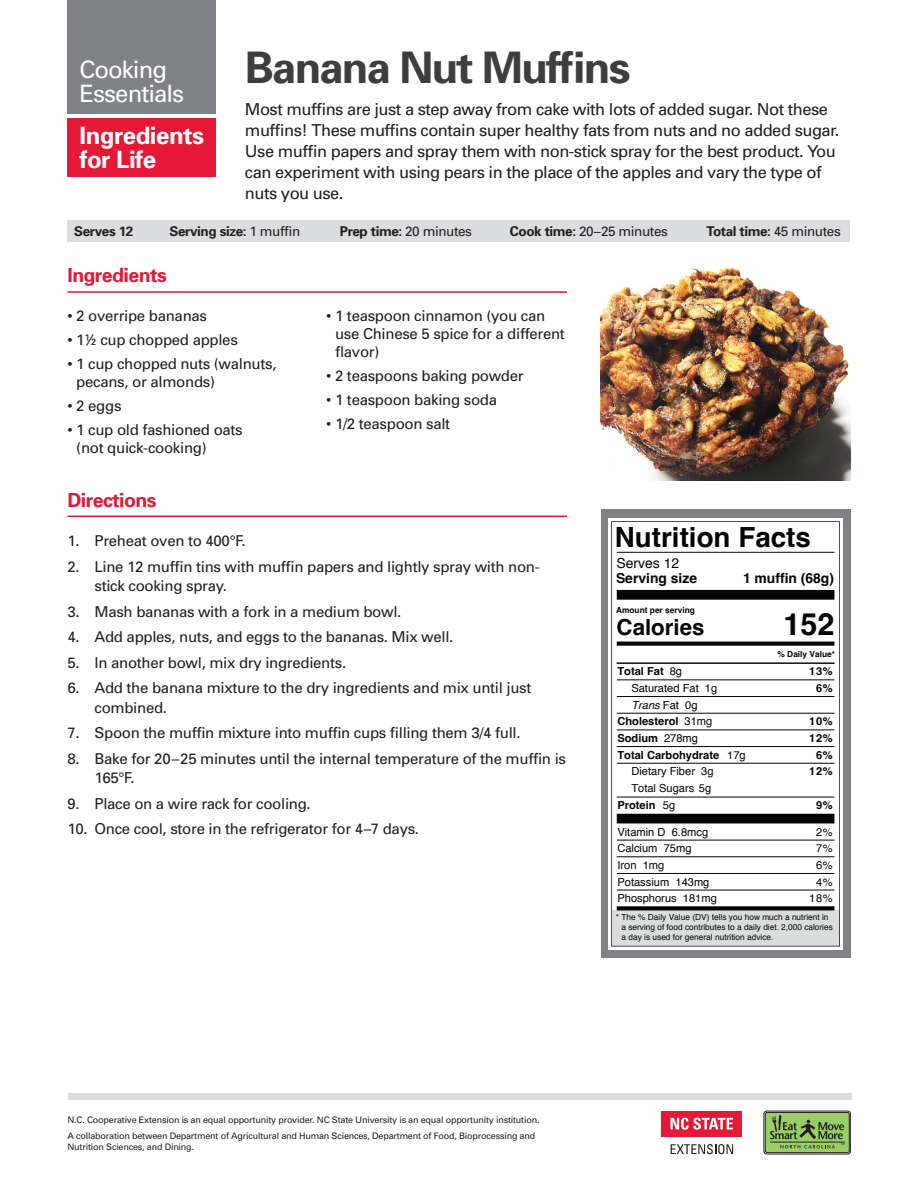
<style>
.page{position:relative;width:918px;height:1188px;background:#fff}
.page>*{position:absolute;margin:0;border:0;box-sizing:border-box;transform-origin:0 0}
.t1{font:700 43.5px "Univers";letter-spacing:-.04em;color:#3e3e3f}
.t2{font:700 30.6px "Helvetica";color:#050504}
.t3{font:700 27.75px "Helvetica";color:#050504}
.t4{font:700 24px/24px "Univers";letter-spacing:-.02em;color:#fff}
.t5{font:24px/24px "Univers";letter-spacing:-.04em;color:#fff}
.t6{font:700 22.2px "Helvetica";color:#050504}
.t7{font:700 19.5px "Univers";letter-spacing:-.03em;color:#e51836}
.t8{font:16.5px/21px "Univers";letter-spacing:-.03em;color:#231f20}
.t9{font:15px/18px "Univers";letter-spacing:-.02em;color:#231f20}
.t10{font:700 13.95px "Helvetica";color:#050504}
.t11{font:13.95px "Helvetica";color:#050504}
.t12{font:700 13.5px "Univers";letter-spacing:-.03em;color:#231f20}
.t13{font:13.5px "Univers";letter-spacing:-.03em;color:#231f20}
.t14{font:11.1px/16.6px "Helvetica";color:#050504}
.t15{font:700 11.1px/16.6px "Helvetica";color:#050504;text-align:right}
.t16{font:italic 11.1px "Helvetica";color:#050504}
.t17{font:9px/16.5px "Univers";letter-spacing:-.02em;color:#231f20}
.t18{font:8.4px/9.8px "Helvetica";color:#050504}
.t19{font:700 8.4px "Helvetica";color:#050504}
.s1{font-weight:400}
.s2{font-weight:700}
.s3{font-style:normal}
.s4{color:#201d1e}
</style>
<div class="page">
<div style="left:68px;top:220px;width:782px;height:21px;background:#dcdddf"></div>
<div style="left:68px;top:1094px;width:783px;height:6px;background:#dcdddf"></div>
<div style="left:68px;top:0;width:148px;height:113px;background:#808285"></div>
<div style="left:68px;top:118px;width:148px;height:59px;background:#e51836"></div>
<div style="left:661px;top:1111px;width:81px;height:25px;background:#e51836"></div>
<svg style="left:670px;top:1118px;width:63px;height:12px"></svg>
<svg style="left:671px;top:1144px;width:62px;height:10px"></svg>
<div style="left:764px;top:1111px;width:87px;height:43px;border:1px solid #231f20;border-radius:3px"></div>
<div style="left:765px;top:1112px;width:84px;height:41px;background:#99cd65;border-radius:2px"></div>
<div style="left:765px;top:1112px;width:85px;height:41px;border:1px solid #231f20;border-radius:2px"></div>
<svg style="left:770px;top:1115px;width:75px;height:33px"></svg>
<img style="left:601px;top:267px;width:249px;height:214px">
<div style="left:601px;top:509px;width:249px;height:448px;background:#808285"></div>
<div style="left:608px;top:518px;width:235px;height:431px;background:#fff"></div>
<svg style="left:611px;top:521px;width:229px;height:425px"></svg>
<hr style="left:617px;top:663px;width:217px;height:1px;background:#050504">
<hr style="left:617px;top:680px;width:217px;height:1px;background:#050504">
<hr style="left:617px;top:696px;width:217px;height:1px;background:#050504">
<hr style="left:617px;top:713px;width:217px;height:1px;background:#050504">
<hr style="left:617px;top:730px;width:217px;height:1px;background:#050504">
<hr style="left:617px;top:746px;width:217px;height:1px;background:#050504">
<hr style="left:617px;top:763px;width:217px;height:1px;background:#050504">
<hr style="left:617px;top:797px;width:217px;height:1px;background:#050504">
<hr style="left:617px;top:873px;width:217px;height:1px;background:#050504">
<hr style="left:617px;top:890px;width:217px;height:1px;background:#050504">
<div style="left:617px;top:814px;width:217px;height:9px;background:#050504"></div>
<hr style="left:617px;top:552px;width:217px;height:1px;background:#050504">
<hr style="left:617px;top:840px;width:217px;height:1px;background:#050504">
<hr style="left:617px;top:857px;width:217px;height:1px;background:#050504">
<svg style="left:617px;top:906px;width:217px;height:4px"></svg>
<hr style="left:68px;top:291px;width:499px;height:2px;background:#e51836">
<hr style="left:68px;top:516px;width:499px;height:1px;background:#e51836">
<h3 class="t5" style="left:80px;top:57px;width:106px">Cooking<br>Essentials</h3>
<h3 class="t4" style="left:80px;top:122px;width:126px">Ingredients for Life</h3>
<h1 class="t1" style="left:245px;top:39px;width:387px">Banana Nut Muffins</h1>
<p class="t8" style="left:245px;top:98px;width:596px">Most muffins are just a step away from cake with lots of added sugar. Not these muffins! These muffins contain super healthy fats from nuts and no added sugar.<br>Use muffin papers and spray them with non-stick spray for the best product. You can experiment with using pears in the place of the apples and vary the type of nuts you use.</p>
<p class="t12" style="left:74px;top:222px;width:61px">Serves 12</p>
<p class="t12" style="left:170px;top:222px;width:132px">Serving size: <span class="s1">1 muffin</span></p>
<p class="t12" style="left:340px;top:222px;width:134px">Prep time: <span class="s1">20 minutes</span></p>
<p class="t13" style="left:510px;top:222px;width:159px"><span class="s2">Cook time:</span> 20–25 minutes</p>
<p class="t12" style="left:706px;top:222px;width:136px">Total time: <span class="s1">45 minutes</span></p>
<h3 class="t7" style="left:68px;top:263px;width:101px">Ingredients</h3>
<p class="t9" style="left:68px;top:306px;width:141px">• 2 overripe bananas</p>
<p class="t9" style="left:68px;top:330px;width:172px">• 1½ cup chopped apples</p>
<p class="t9" style="left:76px;top:354px;width:202px;text-indent:-9px">• 1 cup chopped nuts (walnuts, pecans, or almonds)</p>
<p class="t9" style="left:68px;top:396px;width:55px">• 2 eggs</p>
<p class="t9" style="left:76px;top:420px;width:168px;text-indent:-9px">• 1 cup old fashioned oats (not quick-cooking)</p>
<p class="t9" style="left:335px;top:306px;width:231px;text-indent:-9px">• 1 teaspoon cinnamon (you can use Chinese 5 spice for a different flavor)</p>
<p class="t9" style="left:326px;top:366px;width:199px">• 2 teaspoons baking powder</p>
<p class="t9" style="left:326px;top:390px;width:172px">• 1 teaspoon baking soda</p>
<p class="t9" style="left:326px;top:414px;width:126px">• 1/2 teaspoon salt</p>
<h3 class="t7" style="left:68px;top:487px;width:90px">Directions</h3>
<p class="t9" style="left:68px;top:532px;width:180px">1. Preheat oven to 400°F.</p>
<p class="t9" style="left:94px;top:557px;width:447px;line-height:19.5px;text-indent:-27px">2. Line 12 muffin tins with muffin papers and lightly spray with non&shy;stick cooking spray.</p>
<p class="t9" style="left:68px;top:602px;width:335px">3. Mash bananas with a fork in a medium bowl.</p>
<p class="t9" style="left:68px;top:628px;width:387px">4. Add apples, nuts, and eggs to the bananas. Mix well.</p>
<p class="t9" style="left:68px;top:653px;width:280px">5. In another bowl, mix dry ingredients.</p>
<p class="t9" style="left:94px;top:678px;width:438px;line-height:19.5px;text-indent:-27px">6. Add the banana mixture to the dry ingredients and mix until just combined.</p>
<p class="t9" style="left:68px;top:724px;width:455px">7. Spoon the muffin mixture into muffin cups filling them 3/4 full.</p>
<p class="t9" style="left:94px;top:749px;width:473px;line-height:19.5px;text-indent:-27px">8. Bake for 20–25 minutes until the internal temperature of the muffin is<br>165°F.</p>
<p class="t9" style="left:68px;top:794px;width:245px">9. Place on a wire rack for cooling.</p>
<p class="t9" style="left:68px;top:820px;width:353px">10. Once cool, store in the refrigerator for 4–7 days.</p>
<h3 class="t3" style="left:615px;top:520px;width:198px">Nutrition Facts</h3>
<p class="t11" style="left:617px;top:554px;width:64px">Serves 12</p>
<p class="t10" style="left:616px;top:570px;width:83px">Serving size</p>
<p class="t10" style="left:743px;top:570px;width:93px">1 muffin (68g)</p>
<p class="t19" style="left:616px;top:605px;width:80px">Amount per serving</p>
<h3 class="t6" style="left:617px;top:613px;width:89px">Calories</h3>
<h2 class="t2" style="left:784px;top:605px;width:52px">152</h2>
<p class="t15" style="left:617px;top:664px;width:66px">Total Fat <span class="s1">8g</span></p>
<p class="t14" style="left:631px;top:680px;width:87px">Saturated Fat 1g</p>
<p class="t16" style="left:631px;top:696px;width:68px">Trans <span class="s3">Fat 0g</span></p>
<p class="t15" style="left:617px;top:714px;width:96px">Cholesterol <span class="s1">31mg</span></p>
<p class="t15" style="left:617px;top:731px;width:82px">Sodium <span class="s1">278mg</span></p>
<p class="t15" style="left:617px;top:748px;width:130px">Total Carbohydrate <span class="s1">17g</span></p>
<p class="t14" style="left:631px;top:764px;width:84px">Dietary Fiber 3g</p>
<p class="t14" style="left:631px;top:780px;width:81px">Total Sugars 5g</p>
<p class="t15" style="left:617px;top:798px;width:59px">Protein <span class="s1">5g</span></p>
<p class="t19" style="left:778px;top:649px;width:59px">% Daily Value*</p>
<p class="t15" style="left:809px;top:664px;width:25px">13%<br>6%</p>
<p class="t15" style="left:809px;top:714px;width:25px">10%<br>12%<br>6%<br>12%</p>
<p class="t15" style="left:816px;top:798px;width:18px">9%</p>
<p class="t14" style="left:617px;top:824px;width:92px">Vitamin D 6.8mcg</p>
<p class="t14" style="left:617px;top:874px;width:94px">Potassium 143mg</p>
<p class="t14" style="left:816px;top:824px;width:18px">2%</p>
<p class="t14" style="left:617px;top:841px;width:76px">Calcium 75mg<br>Iron 1mg</p>
<p class="t14" style="left:816px;top:841px;width:18px">7%<br>6%</p>
<p class="t14" style="left:809px;top:874px;width:25px;text-align:right">4%<br>18%</p>
<p class="t14" style="left:617px;top:891px;width:101px">Phosphorus 181mg</p>
<p class="t18" style="left:622px;top:913px;width:213px;text-indent:-6px"><span class="s4">*</span> The % Daily Value (DV) tells you how much a nutrient in a serving of food contributes to a daily diet. 2,000 calories a day is used for general nutrition advice.</p>
<p class="t17" style="left:68px;top:1111px;width:474px">N.C. Cooperative Extension is an equal opportunity provider. NC State University is an equal opportunity institution.<br>A collaboration between Department of Agricultural and Human Sciences, Department of Food, Bioprocessing and</p>
<p class="t17" style="left:68px;top:1138px;width:128px">Nutrition Sciences, and Dining.</p>
</div>
